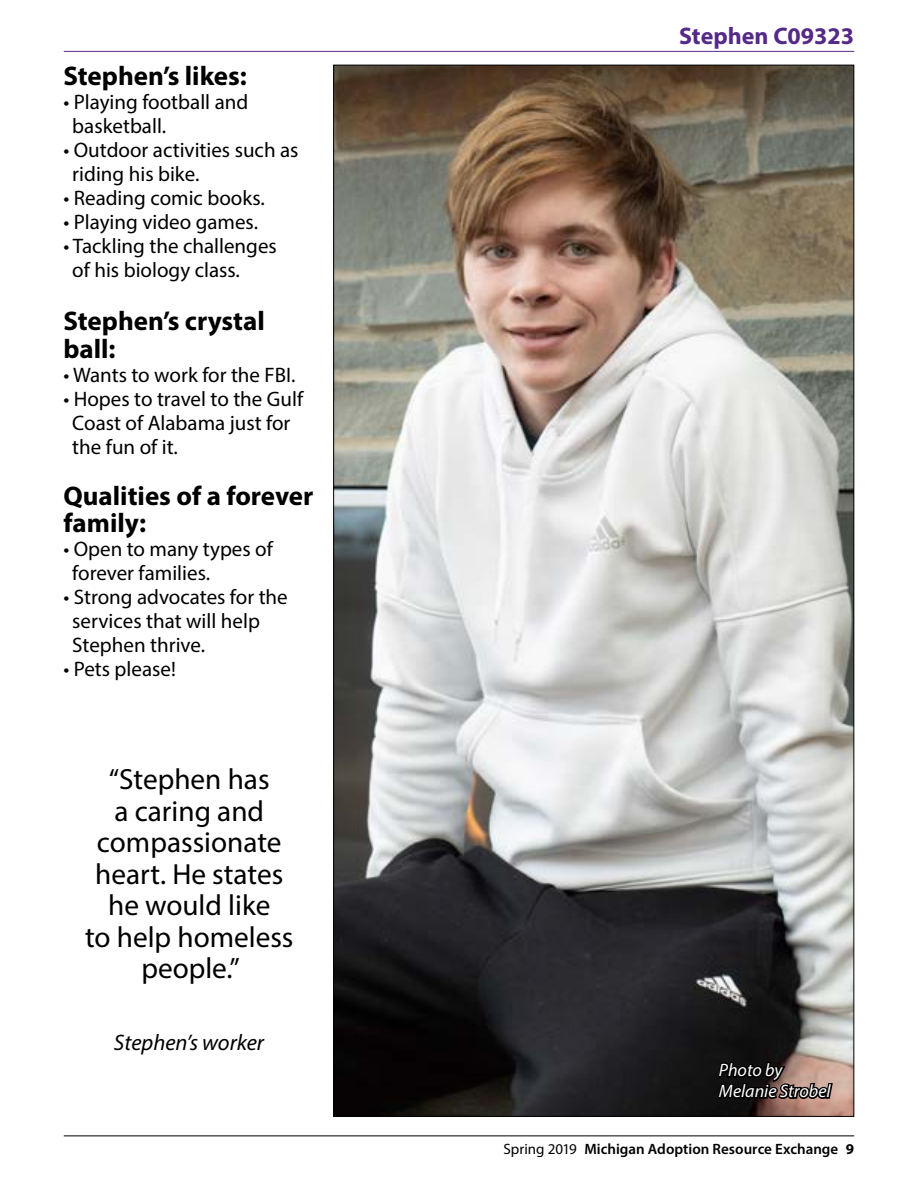
<style>
.page{position:relative;width:918px;height:1188px;background:#fff}
.page>*{position:absolute;margin:0;border:0;box-sizing:border-box;transform-origin:0 0}
.t1{font:29.25px/31.5px "Myriad Pro";color:#000;text-align:center}
.t2{font:700 27px/28.5px "Myriad Pro";color:#000}
.t3{font:700 24px "Myriad Pro";color:#552988}
.t4{font:italic 22.5px "Myriad Pro";color:#000}
.t5{font:21px/24px "Myriad Pro";color:#000}
.t6{font:italic 18px/21px "Myriad Pro";color:#fff}
.t7{font:600 15px "Myriad Pro";color:#000}
.s1{font-weight:400}
.s2{font-weight:700}
</style>
<div class="page">
<hr style="left:64px;top:1136px;width:790px;height:1px;background:#000">
<hr style="left:64px;top:51px;width:790px;height:1px;background:#552988">
<img style="left:335px;top:67px;width:517px;height:1048px">
<svg style="left:715px;top:1060px;width:120px;height:57px"></svg>
<p class="t2" style="left:63px;top:61px;width:185px">Stephen’s likes:</p>
<p class="t5" style="left:72px;top:90px;width:178px;text-indent:-9px">• Playing football and basketball.</p>
<p class="t5" style="left:72px;top:138px;width:228px;text-indent:-9px">• Outdoor activities such as riding his bike.</p>
<p class="t5" style="left:63px;top:186px;width:203px">• Reading comic books.</p>
<p class="t5" style="left:63px;top:210px;width:196px">• Playing video games.</p>
<p class="t5" style="left:72px;top:234px;width:206px;text-indent:-9px">• Tackling the challenges of his biology class.</p>
<p class="t2" style="left:63px;top:306px;width:203px">Stephen’s crystal ball:</p>
<p class="t5" style="left:63px;top:363px;width:234px">• Wants to work for the FBI.</p>
<p class="t5" style="left:72px;top:387px;width:232px;text-indent:-9px">• Hopes to travel to the Gulf<br>Coast of Alabama just for the fun of it.</p>
<p class="t2" style="left:63px;top:482px;width:252px;line-height:27px">Qualities of a forever family:</p>
<p class="t5" style="left:72px;top:537px;width:202px;text-indent:-9px">• Open to many types of forever families.</p>
<p class="t5" style="left:72px;top:585px;width:217px;text-indent:-9px">• Strong advocates for the services that will help<br>Stephen thrive.</p>
<p class="t5" style="left:63px;top:657px;width:114px">• Pets please!</p>
<h1 class="t1" style="left:85px;top:763px;width:210px">“Stephen has<br>a caring and compassionate heart. He states he would like<br>to help homeless people.”</h1>
<p class="t4" style="left:114px;top:1029px;width:152px">Stephen’s worker</p>
<p class="t3" style="left:679px;top:20px;width:177px">Stephen C09323</p>
<p class="t6" style="left:719px;top:1059px;width:113px">Photo by<br>Melanie Strobel</p>
<p class="t7" style="left:504px;top:1140px;width:352px"><span class="s1">Spring 2019</span> Michigan Adoption Resource Exchange <span class="s2">9</span></p>
</div>
